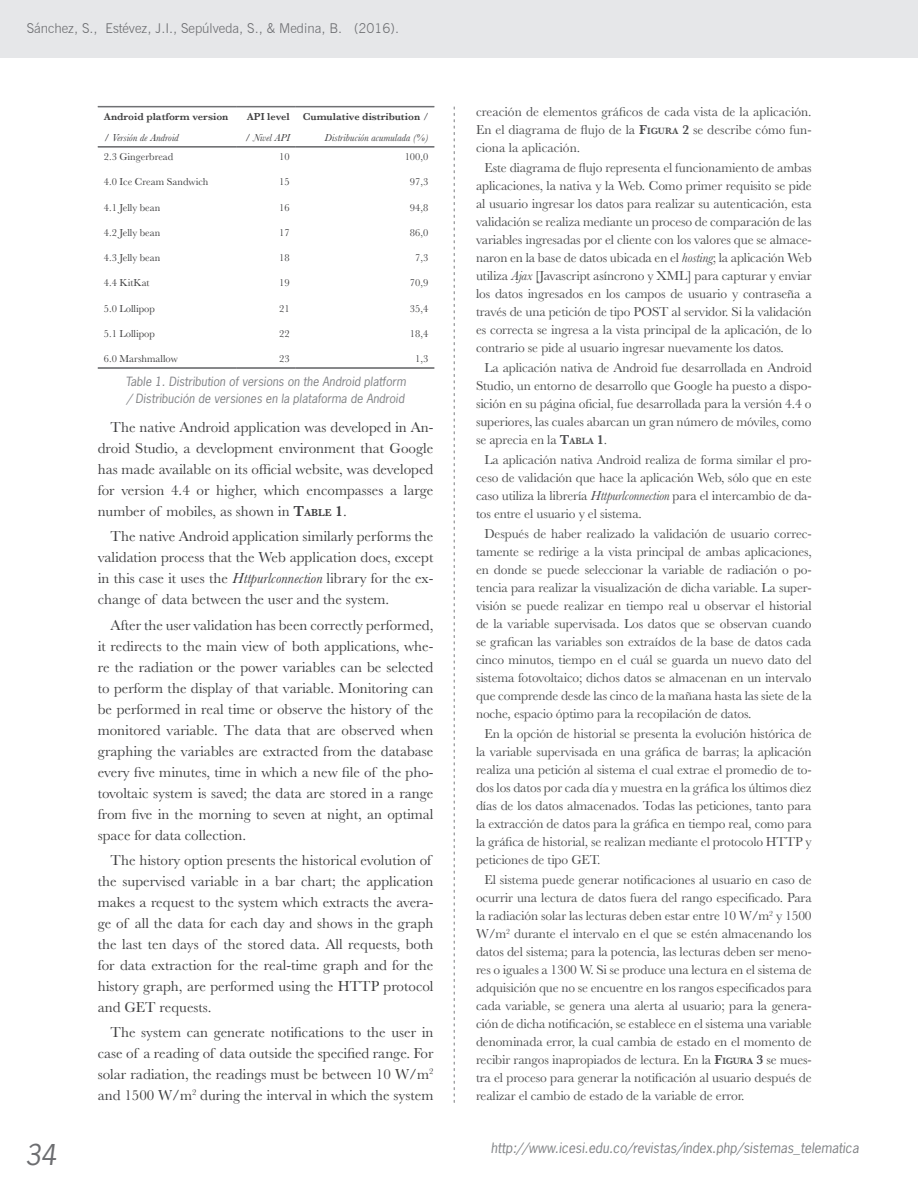
<style>
.page{position:relative;width:918px;height:1188px;background:#fff}
.page>*{position:absolute;margin:0;border:0;box-sizing:border-box;transform-origin:0 0}
.t1{font:italic 27px "News Gothic Std";color:#6c6d70}
.t2{font:15px/21px "Baskerville MT Std";color:#3e3e3f;text-align:justify}
.caja_esp{font:13.5px/18px "Baskerville MT Std";letter-spacing:-.01em;color:#4b4c4d;text-align:justify}
.t3{font:italic 13.5px "News Gothic Std";color:#808285}
.arr{font:300 13.5px "News Gothic BT";color:#6c6d70}
.arr-2{font:italic 12px "News Gothic Std";color:#808285}
.t4{font:10.5px "Baskerville MT Std";color:#3e3e3f}
.t5{font:italic 10.5px/21px "Baskerville MT Std";color:#3e3e3f}
.t6{font:600 10.5px/21px "Baskerville MT Std";color:#3e3e3f}
.s1{font-weight:400;font-style:italic}
.s2{font-weight:600;font-style:normal}
.s3{font-weight:600}
.s4{font-weight:600;font-size:10.5px}
.s5{font-style:italic}
.s6{font-weight:600;font-size:9.45px}
</style>
<div class="page">
<svg style="left:454px;top:107px;width:1px;height:995px"></svg>
<div style="left:0;top:0;width:918px;height:57px;background:#e6e7e9"></div>
<hr style="left:98px;top:106px;width:138px;height:1px;background:#6c6d70">
<hr style="left:98px;top:107px;width:138px;height:1px;background:#6c6d70">
<hr style="left:236px;top:106px;width:60px;height:1px;background:#6c6d70">
<hr style="left:236px;top:107px;width:60px;height:1px;background:#6c6d70">
<hr style="left:296px;top:106px;width:138px;height:1px;background:#6c6d70">
<hr style="left:296px;top:107px;width:138px;height:1px;background:#6c6d70">
<hr style="left:98px;top:146px;width:138px;height:1px;background:#6c6d70">
<hr style="left:98px;top:147px;width:138px;height:1px;background:#6c6d70">
<hr style="left:236px;top:146px;width:60px;height:1px;background:#6c6d70">
<hr style="left:236px;top:147px;width:60px;height:1px;background:#6c6d70">
<hr style="left:296px;top:146px;width:138px;height:1px;background:#6c6d70">
<hr style="left:296px;top:147px;width:138px;height:1px;background:#6c6d70">
<hr style="left:98px;top:368px;width:138px;height:1px;background:#6c6d70">
<hr style="left:236px;top:368px;width:60px;height:1px;background:#6c6d70">
<hr style="left:296px;top:368px;width:138px;height:1px;background:#6c6d70">
<p class="arr" style="left:27px;top:20px;width:374px">Sánchez, S., Estévez, J.I., Sepúlveda, S., &amp; Medina, B. (2016).</p>
<p class="t6" style="left:104px;top:106px;width:126px">Android platform version <span class="s1">/ Versión de Android</span></p>
<p class="t5" style="left:245px;top:106px;width:46px"><span class="s2">API level </span>/ Nivel API</p>
<p class="t5" style="left:303px;top:106px;width:127px;text-align:right"><span class="s2">Cumulative distribution</span> /<br>Distribución acumulada (%)</p>
<p class="t4" style="left:104px;top:151px;width:71px">2.3 Gingerbread</p>
<p class="t4" style="left:104px;top:176px;width:106px">4.0 Ice Cream Sandwich</p>
<p class="t4" style="left:104px;top:201px;width:58px">4.1 Jelly bean</p>
<p class="t4" style="left:104px;top:226px;width:58px">4.2 Jelly bean</p>
<p class="t4" style="left:104px;top:252px;width:58px">4.3 Jelly bean</p>
<p class="t4" style="left:104px;top:277px;width:47px">4.4 KitKat</p>
<p class="t4" style="left:104px;top:302px;width:53px">5.0 Lollipop</p>
<p class="t4" style="left:104px;top:327px;width:53px">5.1 Lollipop</p>
<p class="t4" style="left:104px;top:353px;width:76px">6.0 Marshmallow</p>
<p class="t4" style="left:279px;top:151px;width:12px">10</p>
<p class="t4" style="left:279px;top:176px;width:12px">15</p>
<p class="t4" style="left:279px;top:201px;width:12px">16</p>
<p class="t4" style="left:279px;top:226px;width:12px">17</p>
<p class="t4" style="left:279px;top:252px;width:12px">18</p>
<p class="t4" style="left:279px;top:277px;width:12px">19</p>
<p class="t4" style="left:279px;top:302px;width:12px">21</p>
<p class="t4" style="left:279px;top:327px;width:12px">22</p>
<p class="t4" style="left:279px;top:353px;width:12px">23</p>
<p class="t4" style="left:405px;top:151px;width:25px">100,0</p>
<p class="t4" style="left:410px;top:176px;width:20px">97,3</p>
<p class="t4" style="left:410px;top:201px;width:20px">94,8</p>
<p class="t4" style="left:410px;top:226px;width:20px">86,0</p>
<p class="t4" style="left:415px;top:252px;width:15px">7,3</p>
<p class="t4" style="left:410px;top:277px;width:20px">70,9</p>
<p class="t4" style="left:410px;top:302px;width:20px">35,4</p>
<p class="t4" style="left:410px;top:327px;width:20px">18,4</p>
<p class="t4" style="left:415px;top:353px;width:15px">1,3</p>
<p class="arr-2" style="left:125px;top:374px;width:282px">Table 1. Distribution of versions on the Android platform</p>
<p class="arr-2" style="left:127px;top:390px;width:279px">/ Distribución de versiones en la plataforma de Android</p>
<p class="t2" style="left:98px;top:417px;width:337px;text-indent:13px">The native Android application was developed in An&shy;droid Studio, a development environment that Google has made available on its official website, was developed for version 4.4 or higher, which encompasses a large number of mobiles, as shown in <span class="s3">T</span><span class="s4">ABLE</span> <span class="s3">1</span>.</p>
<p class="t2" style="left:98px;top:526px;width:337px;text-indent:13px">The native Android application similarly performs the validation process that the Web application does, except in this case it uses the <span class="s5">Httpurlconnection</span> library for the ex&shy;change of data between the user and the system.</p>
<p class="t2" style="left:98px;top:614px;width:337px;text-indent:13px">After the user validation has been correctly performed, it redirects to the main view of both applications, whe&shy;re the radiation or the power variables can be selected to perform the display of that variable. Monitoring can be performed in real time or observe the history of the monitored variable. The data that are observed when graphing the variables are extracted from the database every five minutes, time in which a new file of the pho&shy;tovoltaic system is saved; the data are stored in a range from five in the morning to seven at night, an optimal space for data collection.</p>
<p class="t2" style="left:98px;top:850px;width:337px;text-align:left;text-indent:13px">The history option presents the historical evolution of the supervised variable in a bar chart; the application makes a request to the system which extracts the avera&shy;ge of all the data for each day and shows in the graph the last ten days of the stored data. All requests, both for data extraction for the real-time graph and for the history graph, are performed using the HTTP protocol and GET requests.</p>
<p class="t2" style="left:98px;top:1022px;width:337px;text-indent:13px">The system can generate notifications to the user in case of a reading of data outside the specified range. For solar radiation, the readings must be between 10 W/m<sup>2 </sup>and 1500 W/m<sup>2</sup> during the interval in which the system</p>
<p class="caja_esp" style="left:476px;top:102px;width:337px">creación de elementos gráficos de cada vista de la aplicación.<br>En el diagrama de flujo de la <span class="s3">F</span><span class="s6">IGURA</span> <span class="s3">2</span> se describe cómo fun&shy;ciona la aplicación.</p>
<p class="caja_esp" style="left:476px;top:158px;width:337px;text-indent:9px">Este diagrama de flujo representa el funcionamiento de ambas aplicaciones, la nativa y la Web. Como primer requisito se pide al usuario ingresar los datos para realizar su autenticación, esta validación se realiza mediante un proceso de comparación de las variables ingresadas por el cliente con los valores que se almace&shy;naron en la base de datos ubicada en el <span class="s5">hosting</span>; la aplicación Web utiliza <span class="s5">Ajax</span> [Javascript asíncrono y XML] para capturar y enviar los datos ingresados en los campos de usuario y contraseña a través de una petición de tipo POST al servidor. Si la validación es correcta se ingresa a la vista principal de la aplicación, de lo contrario se pide al usuario ingresar nuevamente los datos.</p>
<p class="caja_esp" style="left:476px;top:358px;width:337px;text-indent:9px">La aplicación nativa de Android fue desarrollada en Android Studio, un entorno de desarrollo que Google ha puesto a dispo&shy;sición en su página oficial, fue desarrollada para la versión 4.4 o superiores, las cuales abarcan un gran número de móviles, como se aprecia en la <span class="s3">T</span><span class="s6">ABLA</span> <span class="s3">1</span>.</p>
<p class="caja_esp" style="left:476px;top:451px;width:337px;text-indent:9px">La aplicación nativa Android realiza de forma similar el pro&shy;ceso de validación que hace la aplicación Web, sólo que en este caso utiliza la librería <span class="s5">Httpurlconnection</span> para el intercambio de da&shy;tos entre el usuario y el sistema.</p>
<p class="caja_esp" style="left:476px;top:525px;width:337px;text-indent:9px">Después de haber realizado la validación de usuario correc&shy;tamente se redirige a la vista principal de ambas aplicaciones, en donde se puede seleccionar la variable de radiación o po&shy;tencia para realizar la visualización de dicha variable. La super&shy;visión se puede realizar en tiempo real u observar el historial de la variable supervisada. Los datos que se observan cuando se grafican las variables son extraídos de la base de datos cada cinco minutos, tiempo en el cuál se guarda un nuevo dato del sistema fotovoltaico; dichos datos se almacenan en un intervalo que comprende desde las cinco de la mañana hasta las siete de la noche, espacio óptimo para la recopilación de datos.</p>
<p class="caja_esp" style="left:476px;top:725px;width:337px;text-indent:9px">En la opción de historial se presenta la evolución histórica de la variable supervisada en una gráfica de barras; la aplicación realiza una petición al sistema el cual extrae el promedio de to&shy;dos los datos por cada día y muestra en la gráfica los últimos diez días de los datos almacenados. Todas las peticiones, tanto para la extracción de datos para la gráfica en tiempo real, como para la gráfica de historial, se realizan mediante el protocolo HTTP y peticiones de tipo GET.</p>
<p class="caja_esp" style="left:476px;top:871px;width:337px;text-indent:9px">El sistema puede generar notificaciones al usuario en caso de ocurrir una lectura de datos fuera del rango especificado. Para la radiación solar las lecturas deben estar entre 10 W/m<sup>2</sup> y 1500<br>W/m<sup>2</sup> durante el intervalo en el que se estén almacenando los datos del sistema; para la potencia, las lecturas deben ser meno&shy;res o iguales a 1300 W. Si se produce una lectura en el sistema de adquisición que no se encuentre en los rangos especificados para cada variable, se genera una alerta al usuario; para la genera&shy;ción de dicha notificación, se establece en el sistema una variable denominada error, la cual cambia de estado en el momento de recibir rangos inapropiados de lectura. En la <span class="s3">F</span><span class="s6">IGURA</span> <span class="s3">3</span> se mues&shy;tra el proceso para generar la notificación al usuario después de realizar el cambio de estado de la variable de error.</p>
<h1 class="t1" style="left:25px;top:1138px;width:33px">34</h1>
<p class="t3" style="left:491px;top:1139px;width:370px">http://www.icesi.edu.co/revistas/index.php/sistemas_telematica</p>
</div>
